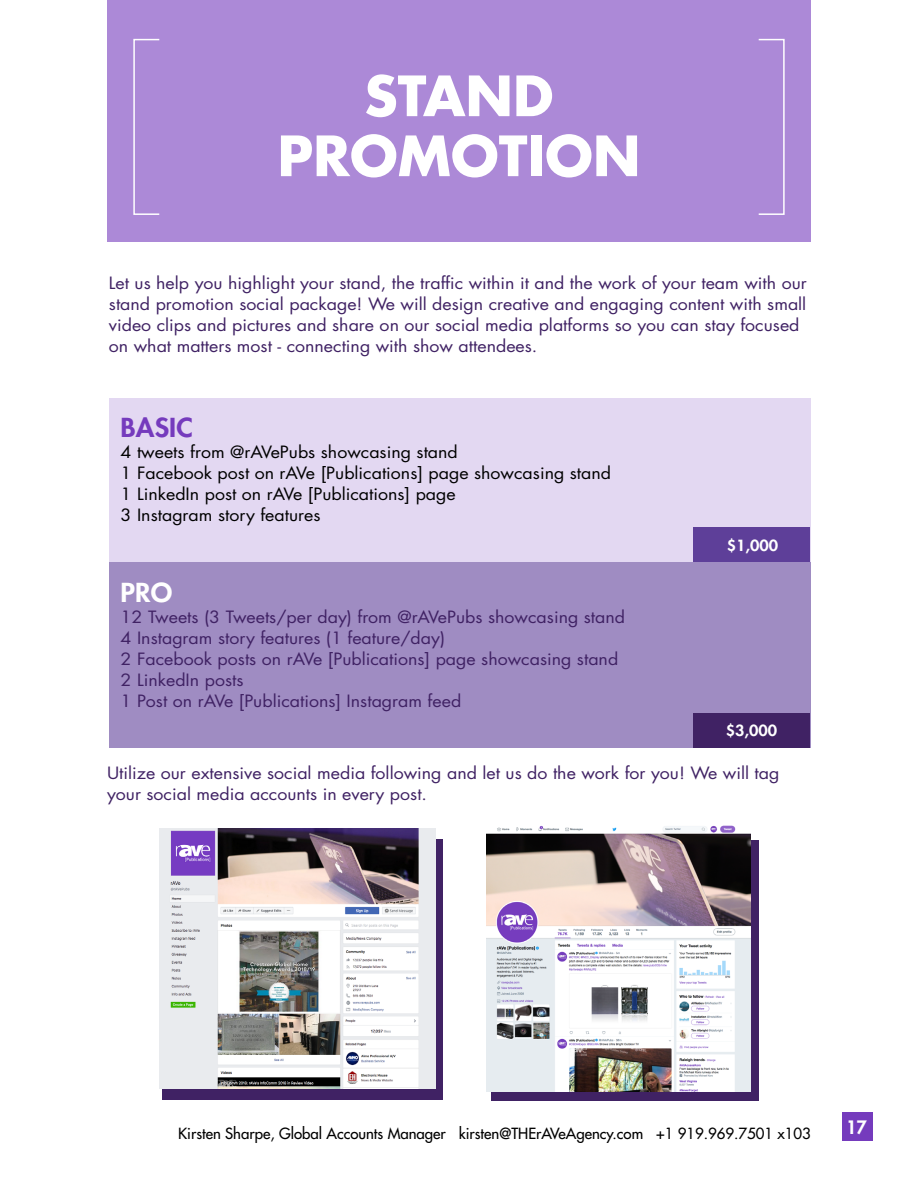
<style>
.page{position:relative;width:918px;height:1188px;background:#fff}
.page>*{position:absolute;margin:0;border:0;box-sizing:border-box;transform-origin:0 0}
.t1{font:700 54px/60px "Futura Std";color:#fff;text-align:center}
.t2{font:800 25.5px "Futura Std";letter-spacing:.005em;color:#753bbd;scale:1.08 1}
.t3{font:800 25.5px "Futura Std";color:#fff;scale:1.08 1}
.t4{font:800 18px "Futura Std";color:#fff}
.t5{font:16.5px/21px "Futura Std";color:#402264;scale:1.08 1}
.t6{font:16.5px/21px "Futura Std";color:#000;scale:1.08 1}
.t7{font:500 15px "Futura Std";color:#000}
.t8{font:800 15px "Futura Std";color:#fff;scale:1.08 1}
</style>
<div class="page">
<div style="left:842px;top:1112px;width:31px;height:29px;background:#753bbd"></div>
<div style="left:109px;top:562px;width:702px;height:186px;background:#9f8cc2"></div>
<div style="left:109px;top:398px;width:702px;height:164px;background:#e3d8f2"></div>
<div style="left:107px;top:0;width:704px;height:241px;background:#ac89d7"></div>
<div style="left:133px;top:39px;width:27px;height:176px;border:2px solid #fff"></div>
<div style="left:758px;top:39px;width:27px;height:176px;border:2px solid #fff"></div>
<div style="left:693px;top:527px;width:117px;height:35px;background:#5e3f99"></div>
<div style="left:693px;top:714px;width:117px;height:34px;background:#402264"></div>
<div style="left:491px;top:841px;width:267px;height:260px;background:#402264"></div>
<div style="left:163px;top:839px;width:280px;height:261px;background:#402264"></div>
<img style="left:160px;top:828px;width:275px;height:261px">
<img style="left:487px;top:825px;width:263px;height:267px">
<h1 class="t1" style="left:277px;top:65px;width:365px">STAND<br>PROMOTION</h1>
<p class="t5" style="left:109px;top:273px;width:648px">Let us help you highlight your stand, the traffic within it and the work of your team with our stand promotion social package! We will design creative and engaging content with small video clips and pictures and share on our social media platforms so you can stay focused on what matters most - connecting with show attendees.</p>
<h2 class="t2" style="left:121px;top:411px;width:68px">BASIC</h2>
<p class="t6" style="left:121px;top:441px;width:456px">4 tweets from @rAVePubs showcasing stand<br>1 Facebook post on rAVe [Publications] page showcasing stand 1 LinkedIn post on rAVe [Publications] page<br>3 Instagram story features</p>
<h2 class="t3" style="left:121px;top:576px;width:49px">PRO</h2>
<p class="t5" style="left:121px;top:606px;width:469px">12 Tweets (3 Tweets/per day) from @rAVePubs showcasing stand 4 Instagram story features (1 feature/day)<br>2 Facebook posts on rAVe [Publications] page showcasing stand 2 LinkedIn posts<br>1 Post on rAVe [Publications] Instagram feed</p>
<p class="t8" style="left:727px;top:536px;width:49px">$1,000</p>
<p class="t8" style="left:726px;top:721px;width:49px">$3,000</p>
<p class="t5" style="left:107px;top:762px;width:624px">Utilize our extensive social media following and let us do the work for you! We will tag your social media accounts in every post.</p>
<p class="t7" style="left:178px;top:1124px;width:634px">Kirsten Sharpe, Global Accounts Manager kirsten@THErAVeAgency.com +1 919.969.7501 x103</p>
<p class="t4" style="left:846px;top:1116px;width:22px">17</p>
</div>
